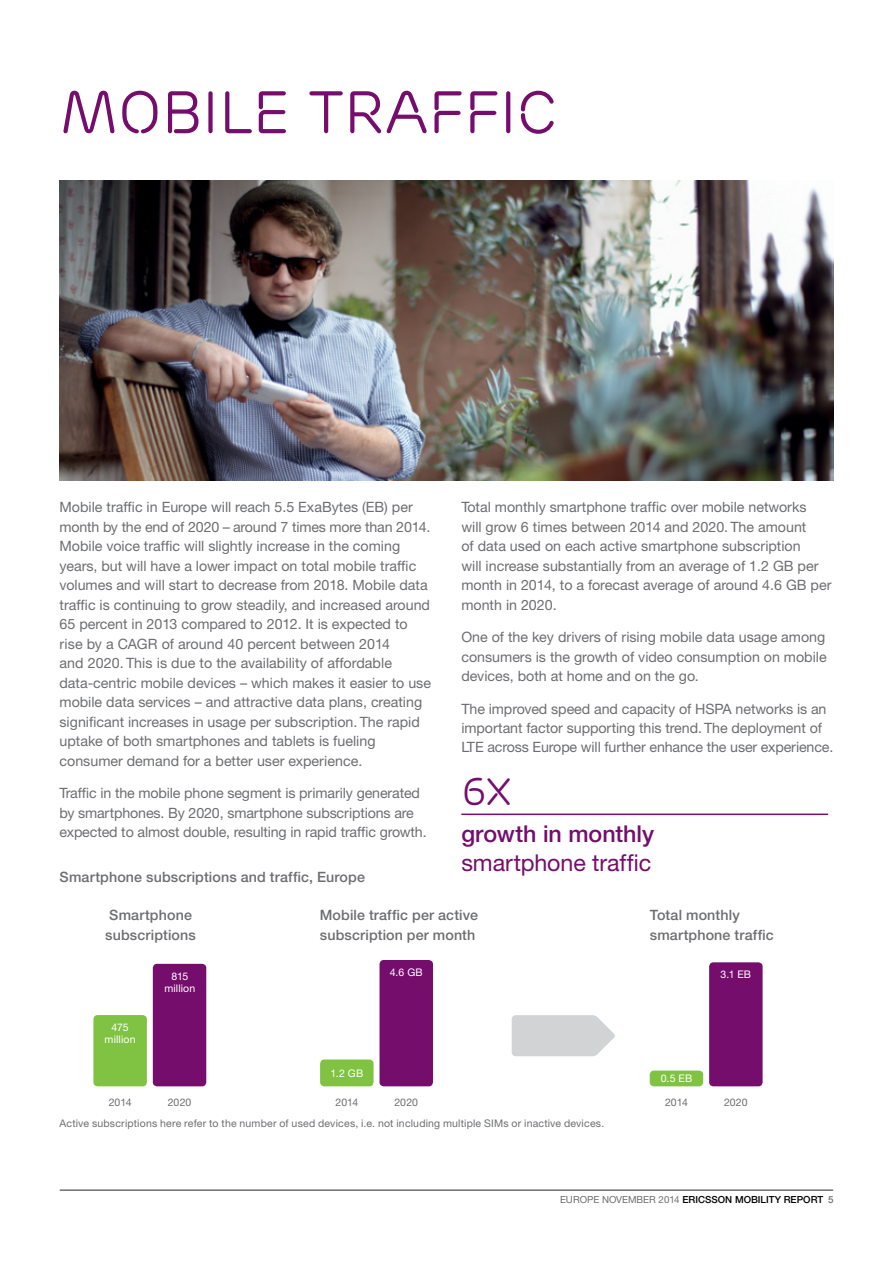
<style>
.page{position:relative;width:893px;height:1263px;background:#fff}
.page>*{position:absolute;margin:0;border:0;box-sizing:border-box;transform-origin:0 0}
.t1{font:60px "Ericsson Capital";color:#750d6c}
.t2{font:38.25px "Ericsson Capital";color:#750d6c}
.t3{font:23.25px "Ericsson Sans";letter-spacing:-.005em;color:#750d6c}
.t4{font:500 23.25px "Ericsson Sans";color:#750d6c}
.t5{font:14.25px/19.5px "Ericsson Sans";color:#6d6e71}
.t6{font:500 14.25px/19.5px "Ericsson Sans";letter-spacing:.01em;color:#6d6e71}
.t7{font:10.5px "Ericsson Sans";letter-spacing:.015em;color:#6d6e71}
.t8{font:10.5px/12px "Ericsson Sans";letter-spacing:.01em;color:#fff;text-align:center}
.t9{font:500 9.75px "Ericsson Sans";color:#000}
.s1{font-weight:400;color:#6d6e71}
.s2{color:#6d6e71}
</style>
<div class="page">
<hr style="left:60px;top:1189px;width:773px;height:2px;background:#6d6e71">
<svg style="left:512px;top:1015px;width:103px;height:41px;background:#d5d7d8"></svg>
<img style="left:60px;top:180px;width:773px;height:300px">
<div style="left:379px;top:960px;width:54px;height:126px;background:#750d6c;border-radius:4px"></div>
<div style="left:320px;top:1059px;width:54px;height:27px;background:#80c342;border-radius:4px"></div>
<div style="left:709px;top:962px;width:54px;height:124px;background:#750d6c;border-radius:4px"></div>
<div style="left:650px;top:1070px;width:53px;height:16px;background:#80c342;border-radius:4px"></div>
<div style="left:153px;top:964px;width:53px;height:122px;background:#750d6c;border-radius:4px"></div>
<div style="left:93px;top:1015px;width:54px;height:71px;background:#80c342;border-radius:4px"></div>
<hr style="left:461px;top:813px;width:367px;height:2px;background:#750d6c">
<h1 class="t1" style="left:60px;top:77px;width:499px">MOBILE TRAFFIC</h1>
<p class="t5" style="left:60px;top:498px;width:373px">Mobile traffic in Europe will reach 5.5 ExaBytes (EB) per month by the end of 2020 – around 7 times more than 2014.<br>Mobile voice traffic will slightly increase in the coming years, but will have a lower impact on total mobile traffic volumes and will start to decrease from 2018. Mobile data traffic is continuing to grow steadily, and increased around 65 percent in 2013 compared to 2012. It is expected to rise by a CAGR of around 40 percent between 2014<br>and 2020. This is due to the availability of affordable data-centric mobile devices – which makes it easier to use mobile data services – and attractive data plans, creating significant increases in usage per subscription. The rapid uptake of both smartphones and tablets is fueling consumer demand for a better user experience.</p>
<p class="t5" style="left:60px;top:783px;width:369px">Traffic in the mobile phone segment is primarily generated by smartphones. By 2020, smartphone subscriptions are expected to almost double, resulting in rapid traffic growth.</p>
<p class="t6" style="left:60px;top:867px;width:307px">Smartphone subscriptions and traffic, Europe</p>
<p class="t6" style="left:320px;top:905px;width:160px">Mobile traffic per active subscription per month</p>
<p class="t5" style="left:461px;top:498px;width:372px">Total monthly smartphone traffic over mobile networks<br>will grow 6 times between 2014 and 2020. The amount<br>of data used on each active smartphone subscription<br>will increase substantially from an average of 1.2 GB per month in 2014, to a forecast average of around 4.6 GB per month in 2020.</p>
<p class="t5" style="left:461px;top:627px;width:367px;text-align:justify">One of the key drivers of rising mobile data usage among consumers is the growth of video consumption on mobile devices, both at home and on the go.</p>
<p class="t5" style="left:461px;top:699px;width:373px">The improved speed and capacity of HSPA networks is an important factor supporting this trend. The deployment of<br>LTE across Europe will further enhance the user experience.</p>
<h2 class="t2" style="left:461px;top:769px;width:51px">6x</h2>
<h3 class="t4" style="left:461px;top:821px;width:194px">growth in monthly</h3>
<h3 class="t3" style="left:461px;top:849px;width:191px">smartphone traffic</h3>
<p class="t6" style="left:105px;top:905px;width:92px">Smartphone subscriptions</p>
<p class="t6" style="left:650px;top:905px;width:125px">Total monthly smartphone traffic</p>
<p class="t8" style="left:721px;top:969px;width:32px">3.1 EB</p>
<p class="t8" style="left:390px;top:966px;width:34px">4.6 GB</p>
<p class="t8" style="left:164px;top:970px;width:33px">815 million</p>
<p class="t8" style="left:105px;top:1021px;width:33px">475 million</p>
<p class="t7" style="left:109px;top:1097px;width:24px">2014</p>
<p class="t7" style="left:168px;top:1097px;width:25px">2020</p>
<p class="t8" style="left:330px;top:1067px;width:34px">1.2 GB</p>
<p class="t7" style="left:335px;top:1097px;width:24px">2014</p>
<p class="t7" style="left:394px;top:1097px;width:25px">2020</p>
<p class="t7" style="left:60px;top:1117px;width:546px">Active subscriptions here refer to the number of used devices, i.e. not including multiple SIMs or inactive devices.</p>
<p class="t8" style="left:661px;top:1072px;width:33px">0.5 EB</p>
<p class="t7" style="left:665px;top:1097px;width:24px">2014</p>
<p class="t7" style="left:724px;top:1097px;width:25px">2020</p>
<p class="t9" style="left:560px;top:1194px;width:275px"><span class="s1">EUROPE NOVEMBER 2014</span> ERICSSON MOBILITY REPORT <span class="s2">5</span></p>
</div>
